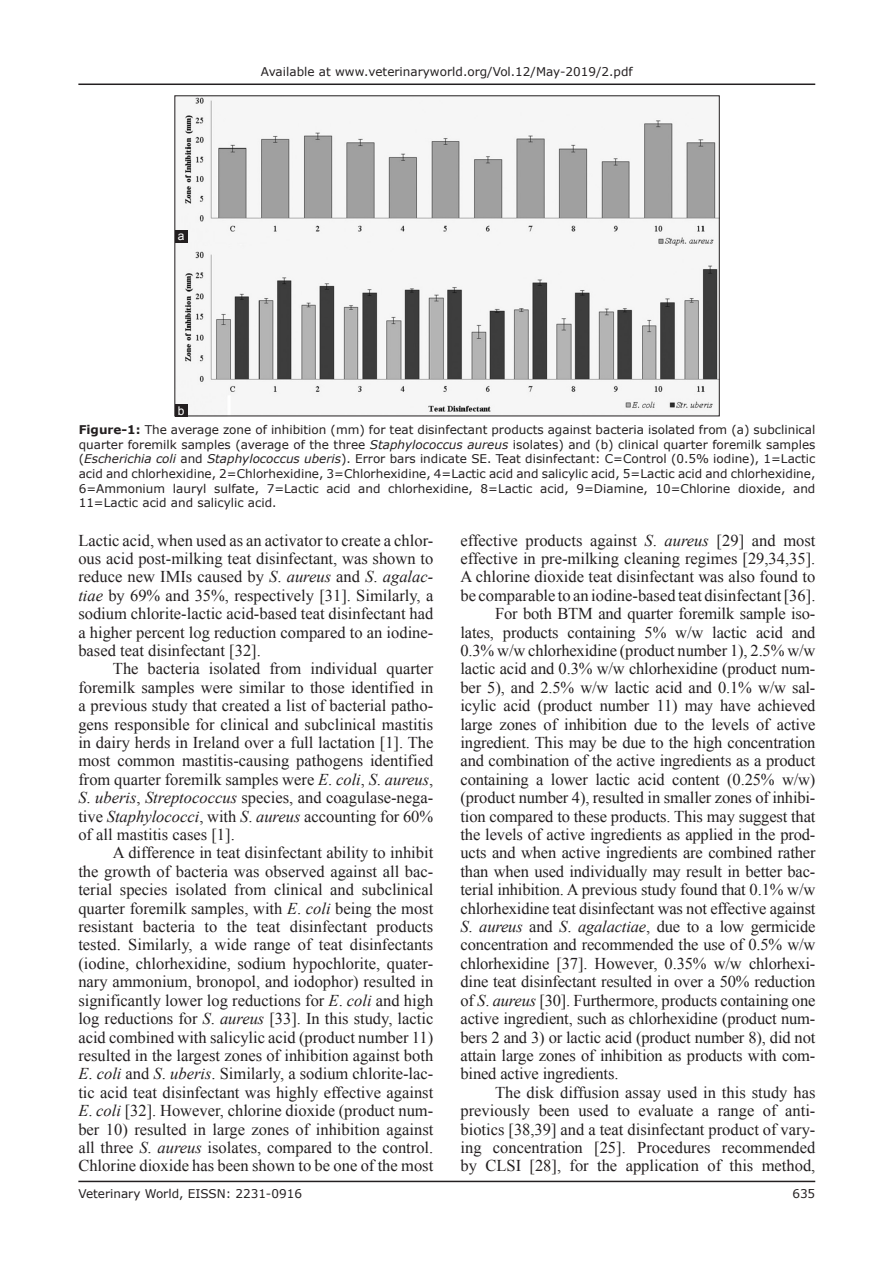
<style>
.page{position:relative;width:894px;height:1263px;background:#fff}
.page>*{position:absolute;margin:0;border:0;box-sizing:border-box;transform-origin:0 0}
.TX{font:16.5px/18.5px "Times New Roman";color:#231f20;text-align:justify}
.FGC{font:12px/14.5px "Verdana";color:#231f20;text-align:justify}
.LABEL{font:12px "Arial";color:#fff}
.s1{font-weight:700}
.s2{font-style:italic}
</style>
<div class="page">
<hr style="left:78px;top:1180px;width:737px;height:2px;background:#231f20">
<hr style="left:78px;top:83px;width:737px;height:2px;background:#231f20">
<img style="left:176px;top:98px;width:541px;height:316px">
<div style="left:175px;top:230px;width:12px;height:13px;background:#231f20"></div>
<div style="left:175px;top:404px;width:12px;height:13px;background:#231f20"></div>
<p class="LABEL" style="left:178px;top:228px;width:8px">a</p>
<p class="LABEL" style="left:178px;top:403px;width:8px">b</p>
<p class="FGC" style="left:261px;top:64px;width:373px">Available at www.veterinaryworld.org/Vol.12/May-2019/2.pdf</p>
<p class="FGC" style="left:79px;top:422px;width:738px"><span class="s1">Figure-1:</span> The average zone of inhibition (mm) for teat disinfectant products against bacteria isolated from (a) subclinical quarter foremilk samples (average of the three <span class="s2">Staphylococcus aureus</span> isolates) and (b) clinical quarter foremilk samples (<span class="s2">Escherichia coli</span> and <span class="s2">Staphylococcus uberis</span>). Error bars indicate SE. Teat disinfectant: C=Control (0.5% iodine), 1=Lactic acid and chlorhexidine, 2=Chlorhexidine, 3=Chlorhexidine, 4=Lactic acid and salicylic acid, 5=Lactic acid and chlorhexidine, 6=Ammonium lauryl sulfate, 7=Lactic acid and chlorhexidine, 8=Lactic acid, 9=Diamine, 10=Chlorine dioxide, and 11=Lactic acid and salicylic acid.</p>
<p class="TX" style="left:78px;top:530px;width:356px">Lactic acid, when used as an activator to create a chlor&shy;ous acid post-milking teat disinfectant, was shown to reduce new IMIs caused by <span class="s2">S</span>. <span class="s2">aureus</span> and <span class="s2">S</span>. <span class="s2">agalac&shy;tiae</span> by 69% and 35%, respectively [31]. Similarly, a sodium chlorite-lactic acid-based teat disinfectant had a higher percent log reduction compared to an iodine&shy;based teat disinfectant [32].</p>
<p class="TX" style="left:78px;top:659px;width:356px;text-indent:34px">The bacteria isolated from individual quarter foremilk samples were similar to those identified in a previous study that created a list of bacterial patho&shy;gens responsible for clinical and subclinical mastitis in dairy herds in Ireland over a full lactation [1]. The most common mastitis-causing pathogens identified from quarter foremilk samples were <span class="s2">E</span>. <span class="s2">coli</span>, <span class="s2">S</span>. <span class="s2">aureus</span>, <span class="s2">S</span>. <span class="s2">uberis</span>, <span class="s2">Streptococcus</span> species, and coagulase-nega&shy;tive <span class="s2">Staphylococci</span>, with <span class="s2">S</span>. <span class="s2">aureus</span> accounting for 60% of all mastitis cases [1].</p>
<p class="TX" style="left:78px;top:843px;width:356px;text-indent:34px">A difference in teat disinfectant ability to inhibit the growth of bacteria was observed against all bac&shy;terial species isolated from clinical and subclinical quarter foremilk samples, with <span class="s2">E</span>. <span class="s2">coli</span> being the most resistant bacteria to the teat disinfectant products tested. Similarly, a wide range of teat disinfectants (iodine, chlorhexidine, sodium hypochlorite, quater&shy;nary ammonium, bronopol, and iodophor) resulted in significantly lower log reductions for <span class="s2">E</span>. <span class="s2">coli</span> and high log reductions for <span class="s2">S</span>. <span class="s2">aureus</span> [33]. In this study, lactic acid combined with salicylic acid (product number 11) resulted in the largest zones of inhibition against both <span class="s2">E</span>. <span class="s2">coli</span> and <span class="s2">S</span>. <span class="s2">uberis</span>. Similarly, a sodium chlorite-lac&shy;tic acid teat disinfectant was highly effective against <span class="s2">E</span>. <span class="s2">coli</span> [32]. However, chlorine dioxide (product num&shy;ber 10) resulted in large zones of inhibition against all three <span class="s2">S</span>. <span class="s2">aureus</span> isolates, compared to the control.<br>Chlorine dioxide has been shown to be one of the most</p>
<p class="TX" style="left:460px;top:530px;width:356px">effective products against <span class="s2">S</span>. <span class="s2">aureus</span> [29] and most effective in pre-milking cleaning regimes [29,34,35].<br>A chlorine dioxide teat disinfectant was also found to be comparable to an iodine-based teat disinfectant [36].</p>
<p class="TX" style="left:460px;top:604px;width:356px;text-indent:34px">For both BTM and quarter foremilk sample iso&shy;lates, products containing 5% w/w lactic acid and 0.3% w/w chlorhexidine (product number 1), 2.5% w/w lactic acid and 0.3% w/w chlorhexidine (product num&shy;ber 5), and 2.5% w/w lactic acid and 0.1% w/w sal&shy;icylic acid (product number 11) may have achieved large zones of inhibition due to the levels of active ingredient. This may be due to the high concentration and combination of the active ingredients as a product containing a lower lactic acid content (0.25% w/w) (product number 4), resulted in smaller zones of inhibi&shy;tion compared to these products. This may suggest that the levels of active ingredients as applied in the prod&shy;ucts and when active ingredients are combined rather than when used individually may result in better bac&shy;terial inhibition. A previous study found that 0.1% w/w chlorhexidine teat disinfectant was not effective against <span class="s2">S</span>. <span class="s2">aureus</span> and <span class="s2">S</span>. <span class="s2">agalactiae</span>, due to a low germicide concentration and recommended the use of 0.5% w/w chlorhexidine [37]. However, 0.35% w/w chlorhexi&shy;dine teat disinfectant resulted in over a 50% reduction of <span class="s2">S</span>. <span class="s2">aureus</span> [30]. Furthermore, products containing one active ingredient, such as chlorhexidine (product num&shy;bers 2 and 3) or lactic acid (product number 8), did not attain large zones of inhibition as products with com&shy;bined active ingredients.</p>
<p class="TX" style="left:460px;top:1082px;width:356px;text-indent:34px">The disk diffusion assay used in this study has previously been used to evaluate a range of anti&shy;biotics [38,39] and a teat disinfectant product of vary&shy;ing concentration [25]. Procedures recommended by CLSI [28], for the application of this method,</p>
<p class="FGC" style="left:78px;top:1185px;width:225px">Veterinary World, EISSN: 2231-0916</p>
<p class="FGC" style="left:792px;top:1185px;width:24px">635</p>
</div>
